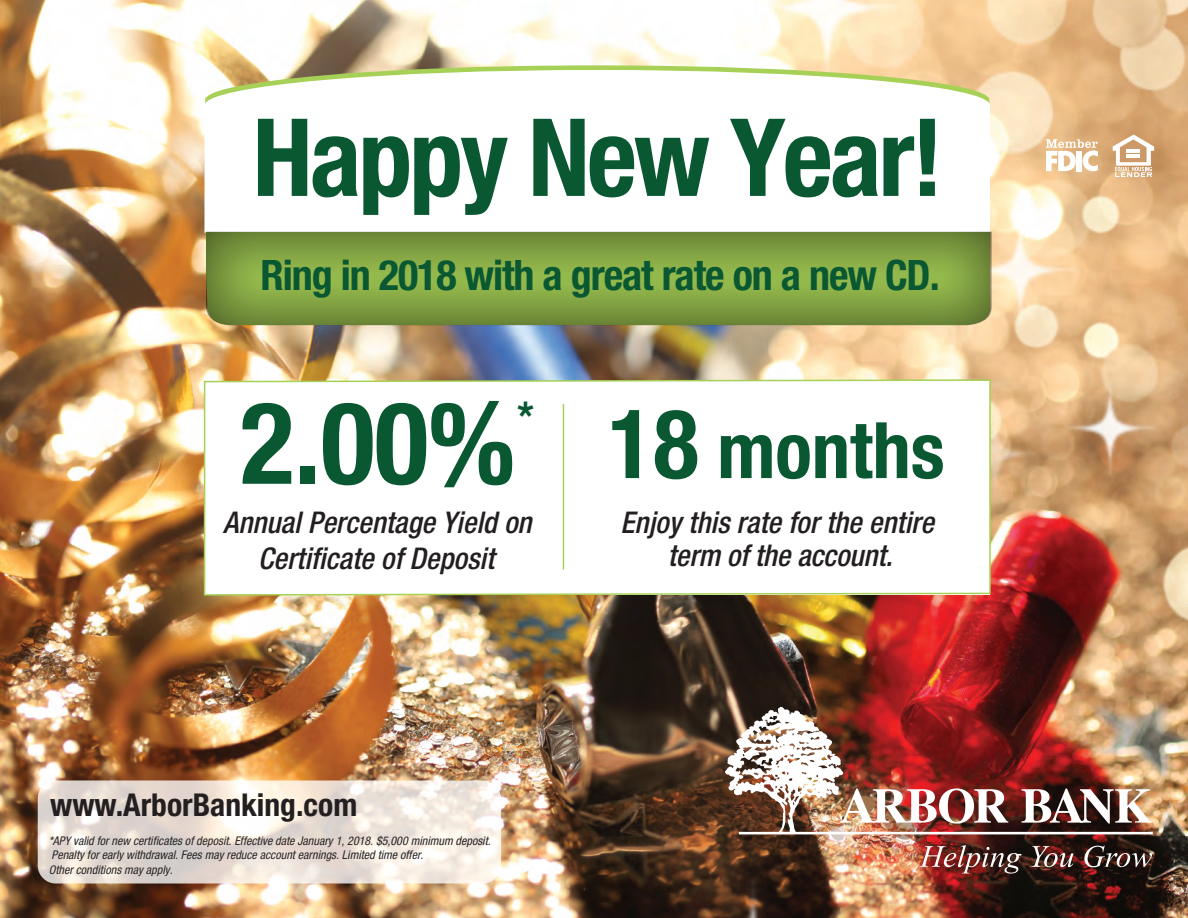
<style>
.page{position:relative;width:1188px;height:918px;background:#fff}
.page>*{position:absolute;margin:0;border:0;box-sizing:border-box;transform-origin:0 0}
.t1{font:700 condensed 114.15px "Helvetica Neue LT Std";color:#095832}
.t2{font:700 condensed 108px "Helvetica Neue LT Std";letter-spacing:-.03em;color:#095832}
.t3{font:700 condensed 78px "Helvetica Neue LT Std";color:#095832}
.t4{font:700 condensed 42.75px "Helvetica Neue LT Std";color:#095832}
.t5{font:700 condensed 42px "Helvetica Neue LT Std";letter-spacing:-.025em;color:#095832}
.t6{font:700 condensed 31.5px "Helvetica Neue LT Std";color:#231f20}
.t7{font:italic 500 condensed 30px/36px "Helvetica Neue LT Std";color:#231f20;text-align:center}
.t8{font:italic condensed 12px/14.4px "Helvetica Neue LT Std";color:#282526}
.s1{font-size:96px}
</style>
<div class="page">
<img style="left:0;top:0;width:1188px;height:918px">
<svg style="left:203px;top:379px;width:789px;height:217px"></svg>
<svg style="left:1046px;top:139px;width:52px;height:32px"></svg>
<div style="left:1076px;top:151px;width:6px;height:20px;background:#fff"></div>
<svg style="left:1113px;top:135px;width:41px;height:42px"></svg>
<svg style="left:199px;top:60px;width:801px;height:171px"></svg>
<svg style="left:204px;top:70px;width:786px;height:159px"></svg>
<svg style="left:203px;top:229px;width:790px;height:96px;background:#84a348"></svg>
<svg style="left:38px;top:780px;width:463px;height:104px;background:#ebe2d9"></svg>
<div style="left:739px;top:832px;width:414px;height:2px;background:#fff;border:2px solid #fff"></div>
<img style="left:725px;top:707px;width:427px;height:167px">
<h2 class="t2" style="left:253px;top:92px;width:692px">Happy New Year!</h2>
<h3 class="t5" style="left:261px;top:249px;width:681px">Ring in 2018 with a great rate on a new CD.</h3>
<h1 class="t1" style="left:241px;top:374px;width:276px">2.00%</h1>
<h3 class="t4" style="left:517px;top:390px;width:18px">*</h3>
<h3 class="t7" style="left:223px;top:505px;width:310px">Annual Percentage Yield on<br>Certificate of Deposit</h3>
<h3 class="t3" style="left:608px;top:403px;width:338px"><span class="s1">18</span> months</h3>
<h3 class="t7" style="left:621px;top:506px;width:315px;line-height:33px">Enjoy this rate for the entire term of the account.</h3>
<h3 class="t6" style="left:50px;top:786px;width:309px">www.ArborBanking.com</h3>
<p class="t8" style="left:49px;top:834px;width:444px">*APY valid for new certificates of deposit. Effective date January 1, 2018. $5,000 minimum deposit.<br>Penalty for early withdrawal. Fees may reduce account earnings. Limited time offer.<br>Other conditions may apply.</p>
</div>
